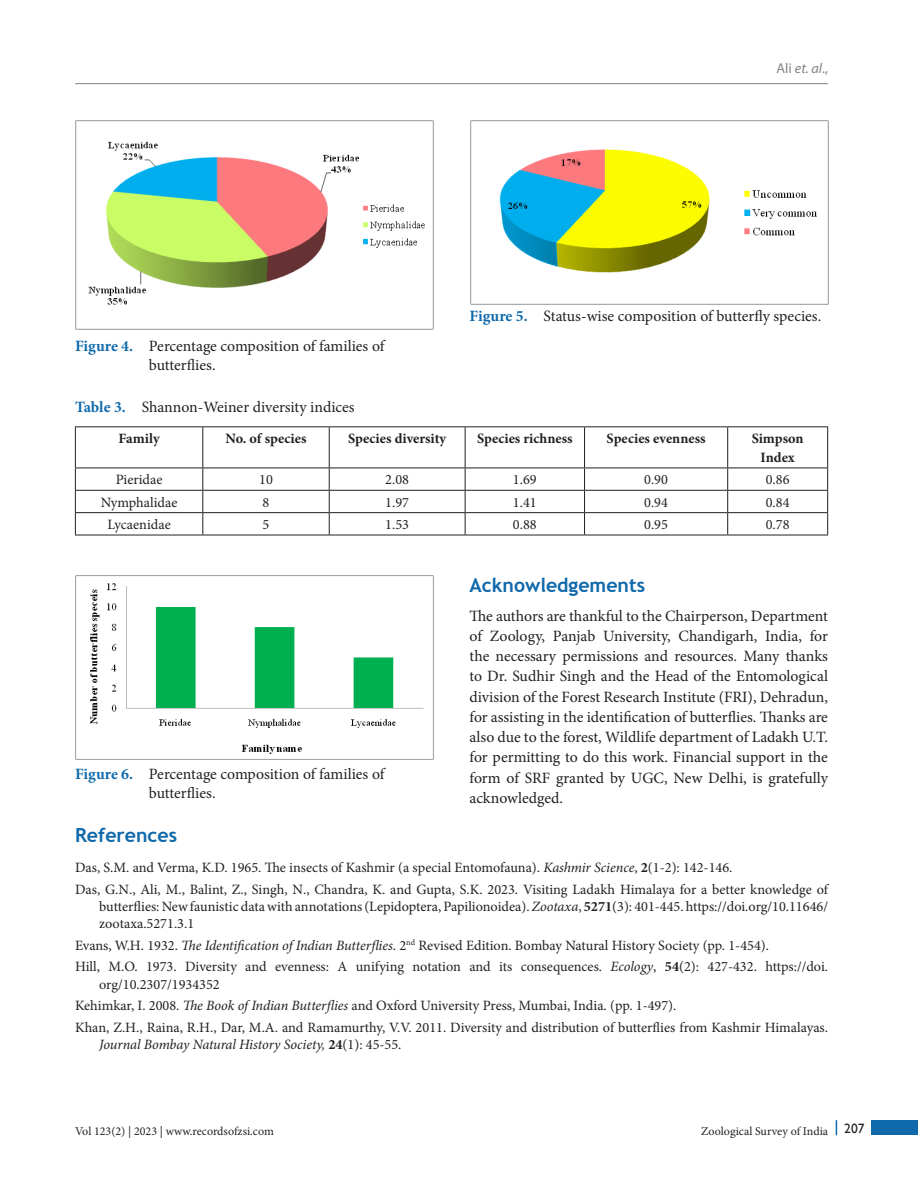
<style>
.page{position:relative;width:918px;height:1188px;background:#fff}
.page>*{position:absolute;margin:0;border:0;box-sizing:border-box;transform-origin:0 0}
.Body_Head{font:700 19.5px "Trebuchet MS";color:#0f69ab}
.Body_Text_Ind_L{font:15.75px/20.2px "Minion Pro";color:#231f20;text-align:justify}
.FigureTitle{font:15.75px/18.9px "Minion Pro";color:#231f20}
.TableTitle{font:15.75px "Minion Pro";color:#231f20}
.ReferenceText{font:14.25px/17.1px "Minion Pro";color:#231f20}
.Table_Text{font:14.25px "Minion Pro";color:#231f20}
.Table_Text-2{font:700 14.25px/18.8px "Minion Pro";color:#231f20;text-align:center}
.t1{font:14.25px "Myriad Pro";color:#818487}
.t2{font:12px "Minion Pro";color:#231f20}
.s1{font-style:italic}
.s2{font-weight:700;color:#0f69ab}
.s3{font-weight:700}
.s4{font-family:"Gill Sans";font-size:13.5px}
</style>
<div class="page">
<div style="left:872px;top:1120px;width:46px;height:15px;background:#0f69ab"></div>
<svg style="left:836px;top:1120px;width:1px;height:15px"></svg>
<hr style="left:75px;top:83px;width:753px;height:1px;background:#818487">
<img style="left:76px;top:121px;width:357px;height:208px">
<img style="left:470px;top:121px;width:358px;height:183px">
<hr style="left:75px;top:426px;width:128px;height:1px;background:#231f20">
<hr style="left:203px;top:426px;width:126px;height:1px;background:#231f20">
<hr style="left:329px;top:426px;width:136px;height:1px;background:#231f20">
<hr style="left:465px;top:426px;width:120px;height:1px;background:#231f20">
<hr style="left:585px;top:426px;width:143px;height:1px;background:#231f20">
<hr style="left:728px;top:426px;width:100px;height:1px;background:#231f20">
<hr style="left:75px;top:468px;width:128px;height:1px;background:#231f20">
<hr style="left:203px;top:468px;width:126px;height:1px;background:#231f20">
<hr style="left:329px;top:468px;width:136px;height:1px;background:#231f20">
<hr style="left:465px;top:468px;width:120px;height:1px;background:#231f20">
<hr style="left:585px;top:468px;width:143px;height:1px;background:#231f20">
<hr style="left:728px;top:468px;width:100px;height:1px;background:#231f20">
<hr style="left:75px;top:490px;width:128px;height:1px;background:#231f20">
<hr style="left:203px;top:490px;width:126px;height:1px;background:#231f20">
<hr style="left:329px;top:490px;width:136px;height:1px;background:#231f20">
<hr style="left:465px;top:490px;width:120px;height:1px;background:#231f20">
<hr style="left:585px;top:490px;width:143px;height:1px;background:#231f20">
<hr style="left:728px;top:490px;width:100px;height:1px;background:#231f20">
<hr style="left:75px;top:512px;width:128px;height:1px;background:#231f20">
<hr style="left:203px;top:512px;width:126px;height:1px;background:#231f20">
<hr style="left:329px;top:512px;width:136px;height:1px;background:#231f20">
<hr style="left:465px;top:512px;width:120px;height:1px;background:#231f20">
<hr style="left:585px;top:512px;width:143px;height:1px;background:#231f20">
<hr style="left:728px;top:512px;width:100px;height:1px;background:#231f20">
<hr style="left:75px;top:535px;width:128px;height:1px;background:#231f20">
<hr style="left:203px;top:535px;width:126px;height:1px;background:#231f20">
<hr style="left:329px;top:535px;width:136px;height:1px;background:#231f20">
<hr style="left:465px;top:535px;width:120px;height:1px;background:#231f20">
<hr style="left:585px;top:535px;width:143px;height:1px;background:#231f20">
<hr style="left:728px;top:535px;width:100px;height:1px;background:#231f20">
<hr style="left:75px;top:427px;width:1px;height:41px;background:#231f20">
<svg style="left:75px;top:468px;width:1px;height:67px"></svg>
<hr style="left:202px;top:427px;width:1px;height:41px;background:#231f20">
<hr style="left:329px;top:427px;width:1px;height:41px;background:#231f20">
<hr style="left:465px;top:427px;width:1px;height:41px;background:#231f20">
<hr style="left:584px;top:427px;width:1px;height:41px;background:#231f20">
<hr style="left:727px;top:427px;width:1px;height:41px;background:#231f20">
<hr style="left:827px;top:427px;width:1px;height:41px;background:#231f20">
<svg style="left:202px;top:468px;width:1px;height:67px"></svg>
<svg style="left:329px;top:468px;width:1px;height:67px"></svg>
<svg style="left:465px;top:468px;width:1px;height:67px"></svg>
<svg style="left:584px;top:468px;width:1px;height:67px"></svg>
<svg style="left:727px;top:468px;width:1px;height:67px"></svg>
<svg style="left:827px;top:468px;width:1px;height:67px"></svg>
<img style="left:76px;top:575px;width:358px;height:184px">
<p class="t1" style="left:777px;top:59px;width:53px">Ali <span class="s1">et. al</span>.,</p>
<p class="FigureTitle" style="left:149px;top:337px;width:237px;text-indent:-74px"><span class="s2">Figure 4.</span> Percentage composition of families of butterflies.</p>
<p class="FigureTitle" style="left:470px;top:306px;width:353px"><span class="s2">Figure 5.</span> Status-wise composition of butterfly species.</p>
<p class="TableTitle" style="left:75px;top:396px;width:281px"><span class="s2">Table 3.</span> Shannon-Weiner diversity indices</p>
<p class="Table_Text-2" style="left:118px;top:429px;width:43px">Family</p>
<p class="Table_Text-2" style="left:226px;top:429px;width:83px">No. of species</p>
<p class="Table_Text-2" style="left:348px;top:429px;width:99px">Species diversity</p>
<p class="Table_Text-2" style="left:477px;top:429px;width:97px">Species richness</p>
<p class="Table_Text-2" style="left:607px;top:429px;width:100px">Species evenness</p>
<p class="Table_Text-2" style="left:752px;top:429px;width:53px">Simpson<br>Index</p>
<p class="Table_Text" style="left:116px;top:470px;width:48px">Pieridae</p>
<p class="Table_Text" style="left:259px;top:470px;width:15px">10</p>
<p class="Table_Text" style="left:385px;top:470px;width:25px">2.08</p>
<p class="Table_Text" style="left:513px;top:470px;width:25px">1.69</p>
<p class="Table_Text" style="left:644px;top:470px;width:25px">0.90</p>
<p class="Table_Text" style="left:766px;top:470px;width:25px">0.86</p>
<p class="Table_Text" style="left:101px;top:493px;width:78px">Nymphalidae</p>
<p class="Table_Text" style="left:263px;top:493px;width:8px">8</p>
<p class="Table_Text" style="left:385px;top:493px;width:25px">1.97</p>
<p class="Table_Text" style="left:513px;top:493px;width:25px">1.41</p>
<p class="Table_Text" style="left:644px;top:493px;width:25px">0.94</p>
<p class="Table_Text" style="left:766px;top:493px;width:25px">0.84</p>
<p class="Table_Text" style="left:107px;top:515px;width:65px">Lycaenidae</p>
<p class="Table_Text" style="left:263px;top:515px;width:8px">5</p>
<p class="Table_Text" style="left:385px;top:515px;width:25px">1.53</p>
<p class="Table_Text" style="left:513px;top:515px;width:25px">0.88</p>
<p class="Table_Text" style="left:644px;top:515px;width:25px">0.95</p>
<p class="Table_Text" style="left:766px;top:515px;width:25px">0.78</p>
<p class="FigureTitle" style="left:149px;top:765px;width:237px;text-indent:-74px"><span class="s2">Figure 6.</span> Percentage composition of families of butterflies.</p>
<p class="Body_Head" style="left:470px;top:573px;width:177px">Acknowledgements</p>
<p class="Body_Text_Ind_L" style="left:470px;top:606px;width:360px">The authors are thankful to the Chairperson, Department of Zoology, Panjab University, Chandigarh, India, for the necessary permissions and resources. Many thanks to Dr. Sudhir Singh and the Head of the Entomological division of the Forest Research Institute (FRI), Dehradun, for assisting in the identification of butterflies. Thanks are also due to the forest, Wildlife department of Ladakh U.T. for permitting to do this work. Financial support in the form of SRF granted by UGC, New Delhi, is gratefully acknowledged.</p>
<p class="Body_Head" style="left:75px;top:823px;width:104px">References</p>
<p class="ReferenceText" style="left:75px;top:859px;width:659px">Das, S.M. and Verma, K.D. 1965. The insects of Kashmir (a special Entomofauna). <span class="s1">Kashmir Science</span>, <span class="s3">2</span>(1-2): 142-146.</p>
<p class="ReferenceText" style="left:99px;top:881px;width:730px;text-align:justify;text-indent:-24px">Das, G.N., Ali, M., Balint, Z., Singh, N., Chandra, K. and Gupta, S.K. 2023. Visiting Ladakh Himalaya for a better knowledge of butterflies: New faunistic data with annotations (Lepidoptera, Papilionoidea). <span class="s1">Zootaxa</span>, <span class="s3">5271</span>(3): 401-445. https://doi.org/10.11646/ zootaxa.5271.3.1</p>
<p class="ReferenceText" style="left:75px;top:937px;width:696px">Evans, W.H. 1932. <span class="s1">The Identification of Indian Butterflies</span>. 2<sup>nd</sup> Revised Edition. Bombay Natural History Society (pp. 1-454).</p>
<p class="ReferenceText" style="left:99px;top:958px;width:730px;text-indent:-24px">Hill, M.O. 1973. Diversity and evenness: A unifying notation and its consequences. <span class="s1">Ecology</span>, <span class="s3">54</span>(2): 427-432. https://doi. org/10.2307/1934352</p>
<p class="ReferenceText" style="left:75px;top:997px;width:603px">Kehimkar, I. 2008. <span class="s1">The Book of Indian Butterflies</span> and Oxford University Press, Mumbai, India. (pp. 1-497).</p>
<p class="ReferenceText" style="left:99px;top:1019px;width:730px;text-indent:-24px">Khan, Z.H., Raina, R.H., Dar, M.A. and Ramamurthy, V.V. 2011. Diversity and distribution of butterflies from Kashmir Himalayas.<br><span class="s1">Journal Bombay Natural History Society,</span> <span class="s3">24</span>(1): 45-55.</p>
<p class="t2" style="left:75px;top:1123px;width:200px">Vol 123(2) | 2023 | www.recordsofzsi.com</p>
<p class="t2" style="left:701px;top:1123px;width:165px">Zoological Survey of India <span class="s4">207</span></p>
</div>
